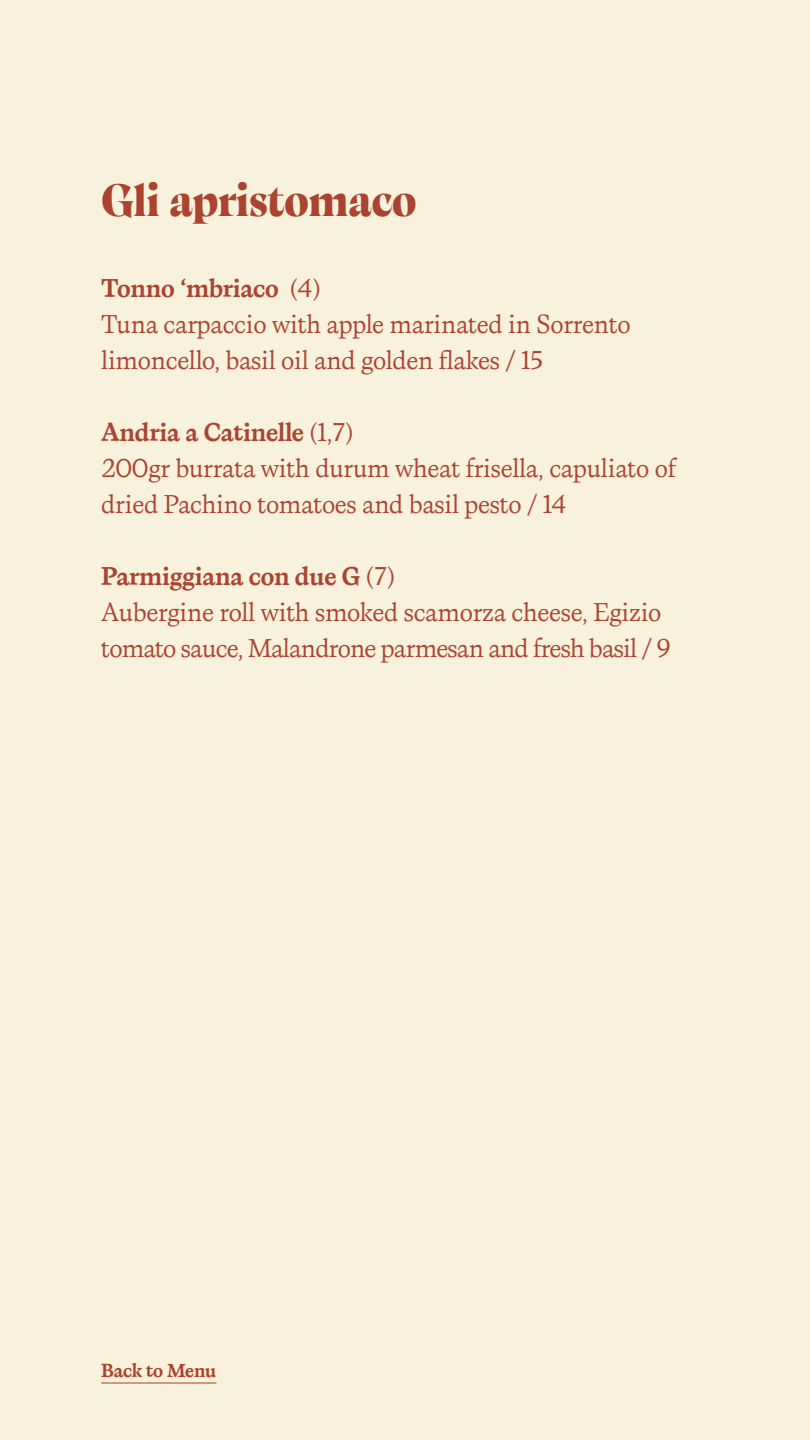
<style>
.page{position:relative;width:810px;height:1440px;background:#f8f1db}
.page>*{position:absolute;margin:0;border:0;box-sizing:border-box;transform-origin:0 0}
.t1{font:900 45px "Calvino Grande";letter-spacing:-.01em;color:#ab4331}
.t2{font:25.5px/36px "Calvino";letter-spacing:-.01em;color:#ab4331}
.t3{font:700 25.5px "Calvino";letter-spacing:-.01em;color:#ab4331}
.t4{font:700 18.75px "Calvino";letter-spacing:-.01em;color:#ae3e29}
.s1{font-weight:400}
</style>
<div class="page">
<hr style="left:101px;top:1383px;width:115px;height:1px;background:#ae3e29">
<p class="t1" style="left:101px;top:166px;width:317px">Gli apristomaco</p>
<p class="t3" style="left:101px;top:268px;width:221px">Tonno ‘mbriaco <span class="s1">(4)</span></p>
<p class="t2" style="left:101px;top:304px;width:531px">Tuna carpaccio with apple marinated in Sorrento limoncello, basil oil and golden flakes / 15</p>
<p class="t3" style="left:101px;top:412px;width:254px">Andria a Catinelle <span class="s1">(1,7)</span></p>
<p class="t2" style="left:101px;top:448px;width:576px">200gr burrata with durum wheat frisella, capuliato of dried Pachino tomatoes and basil pesto / 14</p>
<p class="t3" style="left:101px;top:556px;width:296px">Parmiggiana con due G <span class="s1">(7)</span></p>
<p class="t2" style="left:101px;top:592px;width:571px">Aubergine roll with smoked scamorza cheese, Egizio tomato sauce, Malandrone parmesan and fresh basil / 9</p>
<p class="t4" style="left:101px;top:1356px;width:117px">Back to Menu</p>
</div>
